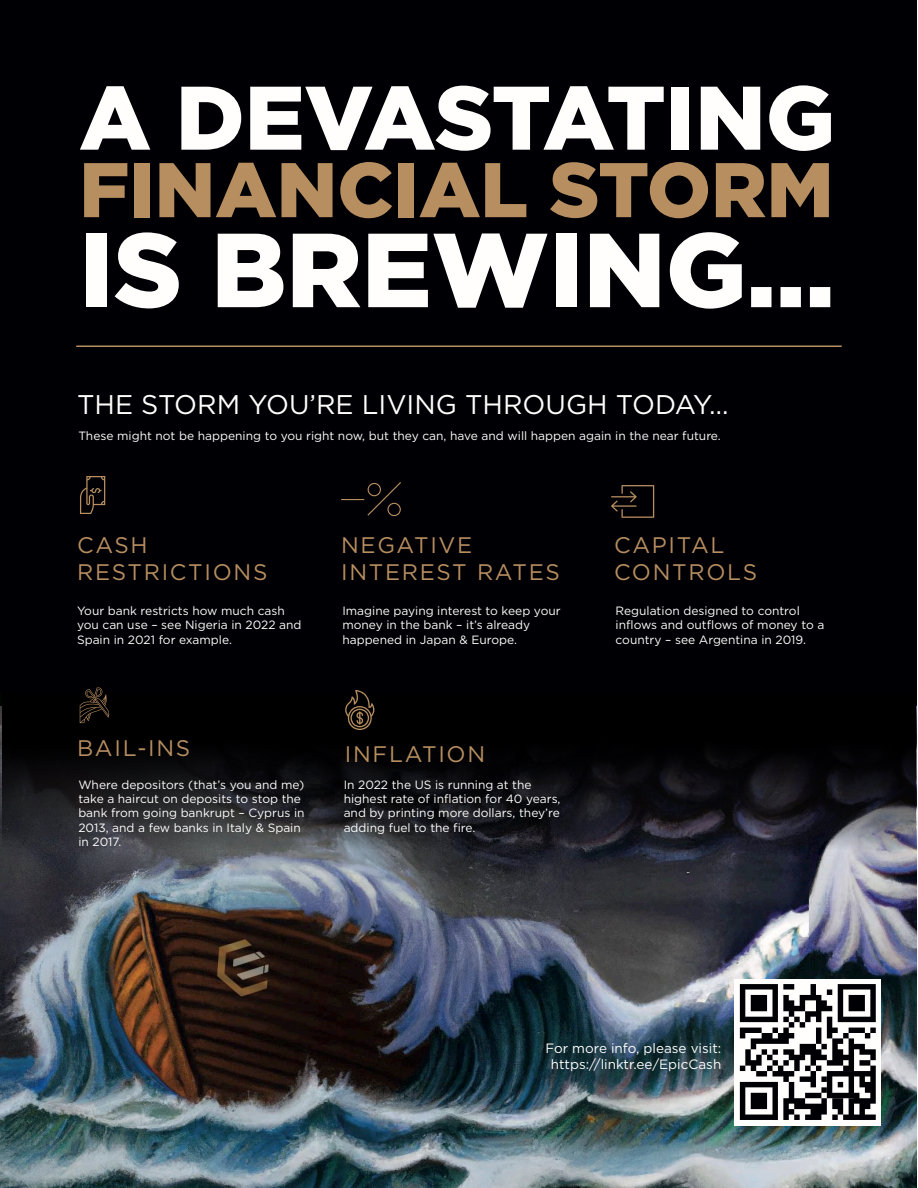
<style>
.page{position:relative;width:918px;height:1188px;background:#fff}
.page>*{position:absolute;margin:0;border:0;box-sizing:border-box;transform-origin:0 0}
.t1{font:900 105px "Gotham HTF";color:#fffefd}
.t2{font:900 90px "Gotham HTF";letter-spacing:-.005em;color:#fffefd}
.t3{font:900 77.25px "Gotham HTF";color:#b78e60}
.t4{font:27px "Gotham HTF";color:#fffefd}
.t5{font:22.5px/27px "Gotham HTF";letter-spacing:.075em;color:#b78e60}
.t6{font:13.5px/16.2px "Gotham HTF";color:#fffefd;text-align:center}
.t7{font:12px/14.4px "Gotham HTF";color:#fffefd}
</style>
<div class="page">
<img style="left:1px;top:706px;width:916px;height:482px">
<svg style="left:2px;top:691px;width:914px;height:159px;background:#121215"></svg>
<div style="left:1px;top:0;width:916px;height:691px;background:#000004"></div>
<hr style="left:76px;top:346px;width:766px;height:1px;background:#b79063">
<div style="left:734px;top:979px;width:147px;height:146px;background:#fffefd"></div>
<svg style="left:740px;top:984px;width:136px;height:136px"></svg>
<svg style="left:80px;top:687px;width:29px;height:36px"></svg>
<svg style="left:345px;top:690px;width:29px;height:40px"></svg>
<svg style="left:80px;top:476px;width:25px;height:38px"></svg>
<svg style="left:611px;top:485px;width:43px;height:33px"></svg>
<svg style="left:341px;top:482px;width:60px;height:34px"></svg>
<h2 class="t2" style="left:79px;top:66px;width:757px">A DEVASTATING</h2>
<h3 class="t3" style="left:79px;top:145px;width:756px">FINANCIAL STORM</h3>
<h1 class="t1" style="left:79px;top:209px;width:757px">IS BREWING…</h1>
<h3 class="t4" style="left:77px;top:390px;width:653px">THE STORM YOU’RE LIVING THROUGH TODAY…</h3>
<p class="t7" style="left:78px;top:428px;width:644px">These might not be happening to you right now, but they can, have and will happen again in the near future.</p>
<h3 class="t5" style="left:77px;top:531px;width:192px">CASH<br>RESTRICTIONS</h3>
<h3 class="t5" style="left:341px;top:531px;width:220px">NEGATIVE<br>INTEREST RATES</h3>
<h3 class="t5" style="left:614px;top:531px;width:145px">CAPITAL<br>CONTROLS</h3>
<p class="t7" style="left:77px;top:603px;width:226px">Your bank restricts how much cash you can use – see Nigeria in 2022 and<br>Spain in 2021 for example.</p>
<p class="t7" style="left:342px;top:603px;width:220px">Imagine paying interest to keep your money in the bank – it’s already happened in Japan &amp; Europe.</p>
<p class="t7" style="left:616px;top:603px;width:210px">Regulation designed to control inflows and outflows of money to a country – see Argentina in 2019.</p>
<h3 class="t5" style="left:77px;top:734px;width:115px">BAIL-INS</h3>
<h3 class="t5" style="left:345px;top:740px;width:142px">INFLATION</h3>
<p class="t7" style="left:78px;top:777px;width:228px">Where depositors (that’s you and me) take a haircut on deposits to stop the bank from going bankrupt – Cyprus in<br>2013, and a few banks in Italy &amp; Spain in 2017.</p>
<p class="t7" style="left:344px;top:777px;width:218px">In 2022 the US is running at the highest rate of inflation for 40 years, and by printing more dollars, they’re adding fuel to the fire.</p>
<p class="t6" style="left:545px;top:1040px;width:177px">For more info, please visit: https://linktr.ee/EpicCash</p>
</div>
